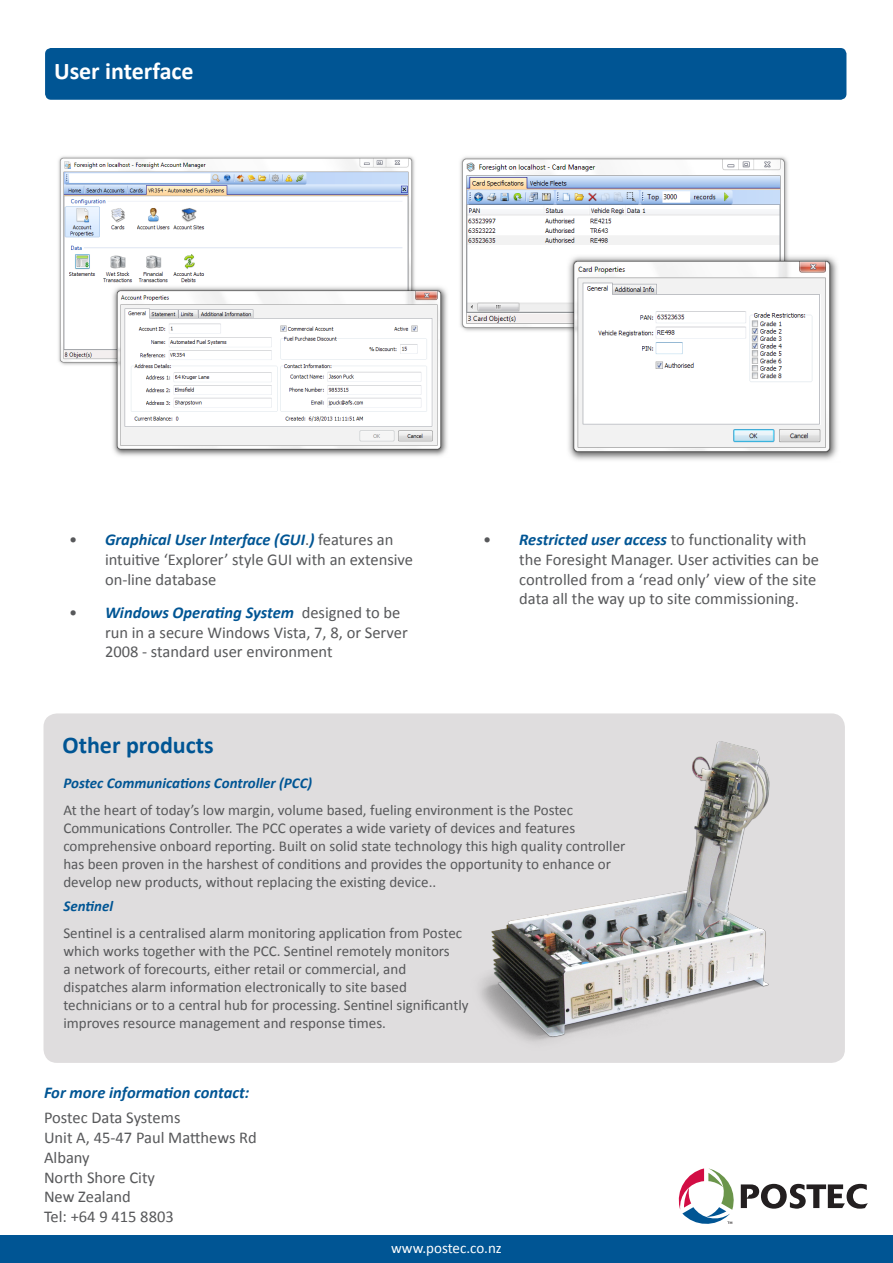
<style>
.page{position:relative;width:893px;height:1263px;background:#fff}
.page>*{position:absolute;margin:0;border:0;box-sizing:border-box;transform-origin:0 0}
.t1{font:700 24px "Calibri";color:#fff}
.t2{font:700 24px "Calibri";color:#005594}
.t3{font:16.5px/19.8px "Calibri";color:#57585a}
.t4{font:italic 700 16.5px "Calibri";color:#005594}
.t5{font:15px/18px "Calibri";color:#57585a}
.t6{font:italic 700 15px "Calibri";color:#005594}
.t7{font:15px "Calibri";color:#fff}
.s1{font-weight:700;font-style:italic;color:#005594}
</style>
<div class="page">
<svg style="left:679px;top:1168px;width:189px;height:56px"></svg>
<div style="left:0;top:1236px;width:893px;height:27px;background:#005594"></div>
<div style="left:45px;top:48px;width:801px;height:52px;background:#005594;border-radius:6px"></div>
<div style="left:44px;top:713px;width:801px;height:350px;background:#dfddde;border-radius:14px"></div>
<img style="left:480px;top:741px;width:290px;height:301px">
<img style="left:460px;top:156px;width:378px;height:304px">
<img style="left:58px;top:156px;width:389px;height:300px">
<p class="t1" style="left:54px;top:56px;width:141px">User interface</p>
<p class="t3" style="left:105px;top:530px;width:310px;text-indent:-36px">• <span class="s1">Graphical User Interface (GUI</span>.<span class="s1">)</span> features an intuitive ‘Explorer’ style GUI with an extensive on-line database</p>
<p class="t3" style="left:105px;top:602px;width:304px;text-indent:-36px">• <span class="s1">Windows Operating System</span> designed to be run in a secure Windows Vista, 7, 8, or Server<br>2008 - standard user environment</p>
<p class="t3" style="left:519px;top:530px;width:301px;text-indent:-36px">• <span class="s1">Restricted user access</span> to functionality with the Foresight Manager. User activities can be controlled from a ‘read only’ view of the site data all the way up to site commissioning.</p>
<p class="t2" style="left:63px;top:730px;width:153px">Other products</p>
<p class="t6" style="left:63px;top:773px;width:250px">Postec Communications Controller (PCC)</p>
<p class="t5" style="left:63px;top:801px;width:563px">At the heart of today’s low margin, volume based, fueling environment is the Postec Communications Controller. The PCC operates a wide variety of devices and features comprehensive onboard reporting. Built on solid state technology this high quality controller has been proven in the harshest of conditions and provides the opportunity to enhance or develop new products, without replacing the existing device..</p>
<p class="t6" style="left:63px;top:896px;width:51px">Sentinel</p>
<p class="t5" style="left:63px;top:924px;width:407px">Sentinel is a centralised alarm monitoring application from Postec which works together with the PCC. Sentinel remotely monitors<br>a network of forecourts, either retail or commercial, and dispatches alarm information electronically to site based technicians or to a central hub for processing. Sentinel significantly improves resource management and response times.</p>
<p class="t4" style="left:44px;top:1082px;width:207px">For more information contact:</p>
<p class="t3" style="left:44px;top:1108px;width:138px">Postec Data Systems</p>
<p class="t3" style="left:44px;top:1127px;width:214px">Unit A, 45-47 Paul Matthews Rd</p>
<p class="t3" style="left:44px;top:1147px;width:47px">Albany</p>
<p class="t3" style="left:44px;top:1167px;width:113px">North Shore City</p>
<p class="t3" style="left:44px;top:1187px;width:88px">New Zealand</p>
<p class="t3" style="left:44px;top:1207px;width:131px">Tel: +64 9 415 8803</p>
<p class="t7" style="left:391px;top:1238px;width:112px">www.postec.co.nz</p>
</div>
